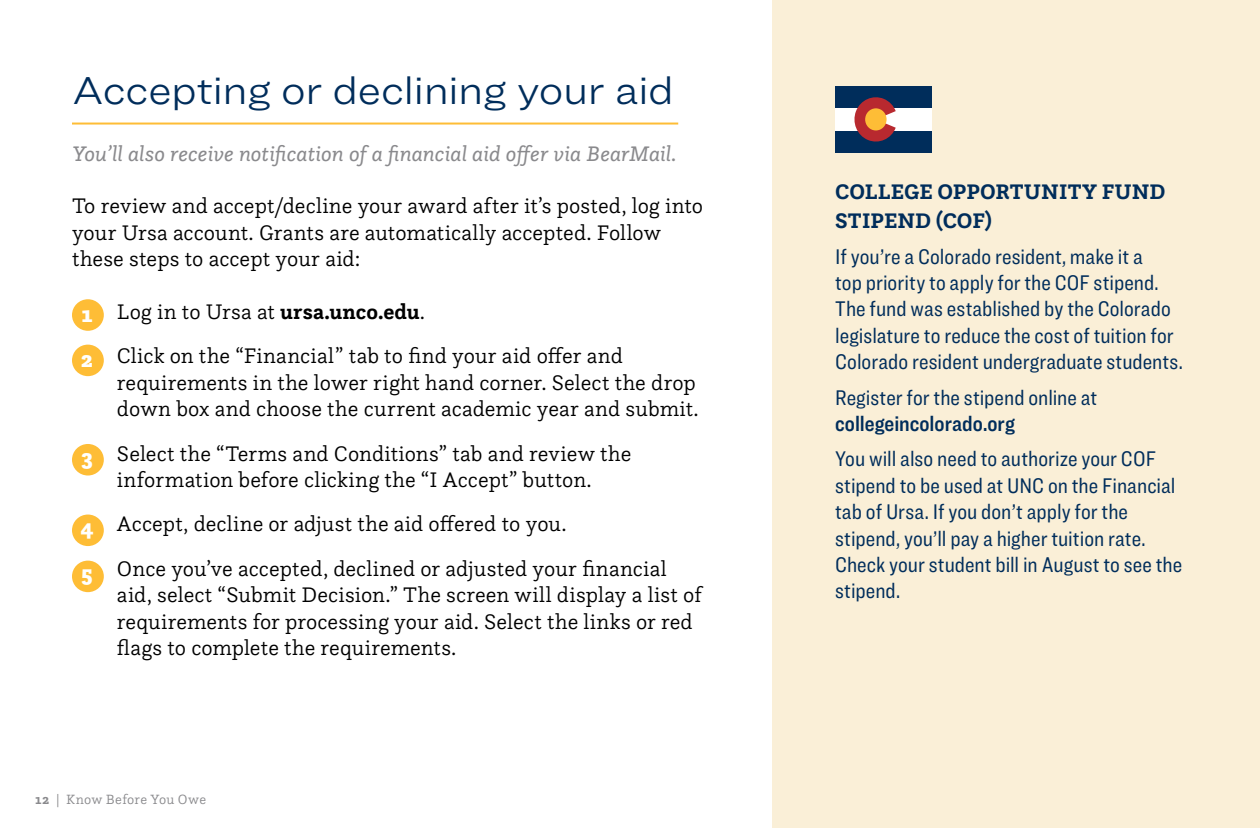
<style>
.page{position:relative;width:1260px;height:828px;background:#fff}
.page>*{position:absolute;margin:0;border:0;box-sizing:border-box;transform-origin:0 0}
.t1{font:300 40px "Ringside Wide";letter-spacing:-.015em;color:#002d5b}
.t2{font:900 23.4px/46px "Questa Slab";color:#fff}
.t3{font:300 22px/26.4px "Questa Slab";letter-spacing:.005em;color:#000}
.t4{font:22px/26.4px "Ringside Condensed";color:#002d5b}
.t5{font:italic 22px "Questa Slab";color:#8a8a8d}
.t6{font:700 22px/28.8px "Questa Slab";letter-spacing:.005em;color:#002d5b}
.t7{font:22px "Ringside Condensed Semi";color:#002d5b}
.t8{font:300 14px "Questa Slab";letter-spacing:.02em;color:#8a8a8d}
.s1{font-weight:700}
</style>
<div class="page">
<div style="left:772px;top:0;width:488px;height:828px;background:#faefd7"></div>
<hr style="left:72px;top:123px;width:606px;height:2px;background:#febd36">
<div style="left:72px;top:345px;width:32px;height:31px;background:#febd36;border-radius:50%"></div>
<div style="left:72px;top:444px;width:32px;height:32px;background:#febd36;border-radius:50%"></div>
<div style="left:72px;top:515px;width:32px;height:31px;background:#febd36;border-radius:50%"></div>
<div style="left:72px;top:561px;width:32px;height:31px;background:#febd36;border-radius:50%"></div>
<div style="left:72px;top:299px;width:32px;height:32px;background:#febd36;border-radius:50%"></div>
<div style="left:835px;top:86px;width:97px;height:67px;background:#002d5b"></div>
<div style="left:835px;top:108px;width:97px;height:22px;background:#fff"></div>
<svg style="left:852px;top:97px;width:44px;height:45px"></svg>
<div style="left:865px;top:108px;width:22px;height:22px;background:#febd36;border-radius:50%"></div>
<h1 class="t1" style="left:72px;top:61px;width:604px">Accepting or declining your aid</h1>
<p class="t5" style="left:72px;top:139px;width:606px">You’ll also receive notification of a financial aid offer via BearMail.</p>
<p class="t3" style="left:72px;top:192px;width:633px">To review and accept/decline your award after it’s posted, log into your Ursa account. Grants are automatically accepted. Follow these steps to accept your aid:</p>
<p class="t3" style="left:117px;top:289px;width:508px;line-height:44.4px">Log in to Ursa at <span class="s1">ursa.unco.edu</span>.<br>Click on the “Financial” tab to find your aid offer and</p>
<p class="t3" style="left:117px;top:369px;width:583px">requirements in the lower right hand corner. Select the drop down box and choose the current academic year and submit.</p>
<p class="t3" style="left:117px;top:439px;width:516px">Select the “Terms and Conditions” tab and review the information before clicking the “I Accept” button.</p>
<p class="t3" style="left:117px;top:501px;width:551px;line-height:44.4px">Accept, decline or adjust the aid offered to you.<br>Once you’ve accepted, declined or adjusted your financial</p>
<p class="t3" style="left:117px;top:581px;width:586px">aid, select “Submit Decision.” The screen will display a list of requirements for processing your aid. Select the links or red flags to complete the requirements.</p>
<p class="t2" style="left:81px;top:291px;width:13px">1</p>
<p class="t2" style="left:81px;top:336px;width:14px">2</p>
<p class="t2" style="left:81px;top:433px;width:13px">3</p>
<p class="t2" style="left:80px;top:504px;width:15px">4<br>5</p>
<p class="t8" style="left:35px;top:791px;width:172px"><span class="s1">12</span> | Know Before You Owe</p>
<p class="t6" style="left:835px;top:177px;width:332px">COLLEGE OPPORTUNITY FUND<br>STIPEND (COF)</p>
<p class="t4" style="left:835px;top:243px;width:349px">If you’re a Colorado resident, make it a<br>top priority to apply for the COF stipend.<br>The fund was established by the Colorado legislature to reduce the cost of tuition for Colorado resident undergraduate students.</p>
<p class="t4" style="left:835px;top:384px;width:264px">Register for the stipend online at</p>
<p class="t7" style="left:835px;top:408px;width:181px">collegeincolorado.org</p>
<p class="t4" style="left:835px;top:446px;width:349px">You will also need to authorize your COF stipend to be used at UNC on the Financial tab of Ursa. If you don’t apply for the stipend, you’ll pay a higher tuition rate.<br>Check your student bill in August to see the stipend.</p>
</div>
